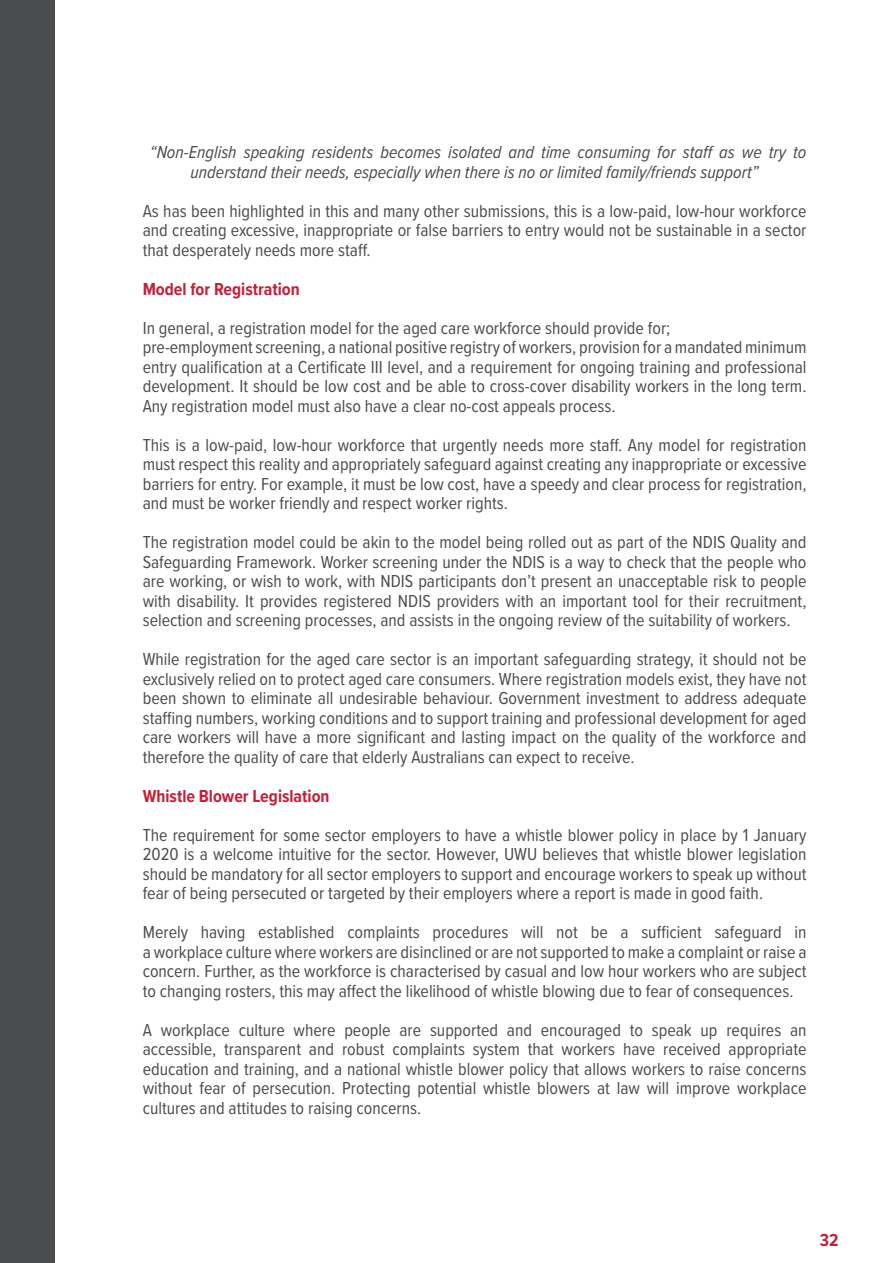
<style>
.page{position:relative;width:893px;height:1263px;background:#fff}
.page>*{position:absolute;margin:0;border:0;box-sizing:border-box;transform-origin:0 0}
.t1{font:18px/19.5px "Proxima Nova Cond";color:#4b4c4d;text-align:justify}
.t2{font:italic 18px/19.5px "Proxima Nova Cond";color:#4b4c4d;text-align:center}
.t3{font:700 18px "Proxima Nova Cond";color:#c5203a}
</style>
<div class="page">
<div style="left:0;top:0;width:54px;height:1263px;background:#4b4c4d"></div>
<p class="t2" style="left:150px;top:142px;width:658px">“Non-English speaking residents becomes isolated and time consuming for staff as we try to understand their needs, especially when there is no or limited family/friends support”</p>
<p class="t1" style="left:143px;top:200px;width:665px">As has been highlighted in this and many other submissions, this is a low-paid, low-hour workforce and creating excessive, inappropriate or false barriers to entry would not be sustainable in a sector that desperately needs more staff.</p>
<p class="t3" style="left:143px;top:275px;width:159px">Model for Registration</p>
<p class="t1" style="left:143px;top:317px;width:529px">In general, a registration model for the aged care workforce should provide for;</p>
<p class="t1" style="left:143px;top:337px;width:665px">pre-employment screening, a national positive registry of workers, provision for a mandated minimum entry qualification at a Certificate III level, and a requirement for ongoing training and professional development. It should be low cost and be able to cross-cover disability workers in the long term.<br>Any registration model must also have a clear no-cost appeals process.</p>
<p class="t1" style="left:143px;top:434px;width:665px">This is a low-paid, low-hour workforce that urgently needs more staff. Any model for registration must respect this reality and appropriately safeguard against creating any inappropriate or excessive barriers for entry. For example, it must be low cost, have a speedy and clear process for registration, and must be worker friendly and respect worker rights.</p>
<p class="t1" style="left:143px;top:532px;width:665px">The registration model could be akin to the model being rolled out as part of the NDIS Quality and Safeguarding Framework. Worker screening under the NDIS is a way to check that the people who are working, or wish to work, with NDIS participants don’t present an unacceptable risk to people with disability. It provides registered NDIS providers with an important tool for their recruitment, selection and screening processes, and assists in the ongoing review of the suitability of workers.</p>
<p class="t1" style="left:143px;top:649px;width:665px">While registration for the aged care sector is an important safeguarding strategy, it should not be exclusively relied on to protect aged care consumers. Where registration models exist, they have not been shown to eliminate all undesirable behaviour. Government investment to address adequate staffing numbers, working conditions and to support training and professional development for aged care workers will have a more significant and lasting impact on the quality of the workforce and therefore the quality of care that elderly Australians can expect to receive.</p>
<p class="t3" style="left:143px;top:782px;width:188px">Whistle Blower Legislation</p>
<p class="t1" style="left:143px;top:824px;width:665px">The requirement for some sector employers to have a whistle blower policy in place by 1 January 2020 is a welcome intuitive for the sector. However, UWU believes that whistle blower legislation should be mandatory for all sector employers to support and encourage workers to speak up without fear of being persecuted or targeted by their employers where a report is made in good faith.</p>
<p class="t1" style="left:143px;top:922px;width:665px">Merely having established complaints procedures will not be a sufficient safeguard in a workplace culture where workers are disinclined or are not supported to make a complaint or raise a concern. Further, as the workforce is characterised by casual and low hour workers who are subject to changing rosters, this may affect the likelihood of whistle blowing due to fear of consequences.</p>
<p class="t1" style="left:143px;top:1019px;width:665px">A workplace culture where people are supported and encouraged to speak up requires an accessible, transparent and robust complaints system that workers have received appropriate education and training, and a national whistle blower policy that allows workers to raise concerns without fear of persecution. Protecting potential whistle blowers at law will improve workplace cultures and attitudes to raising concerns.</p>
<p class="t3" style="left:820px;top:1226px;width:20px">32</p>
</div>
